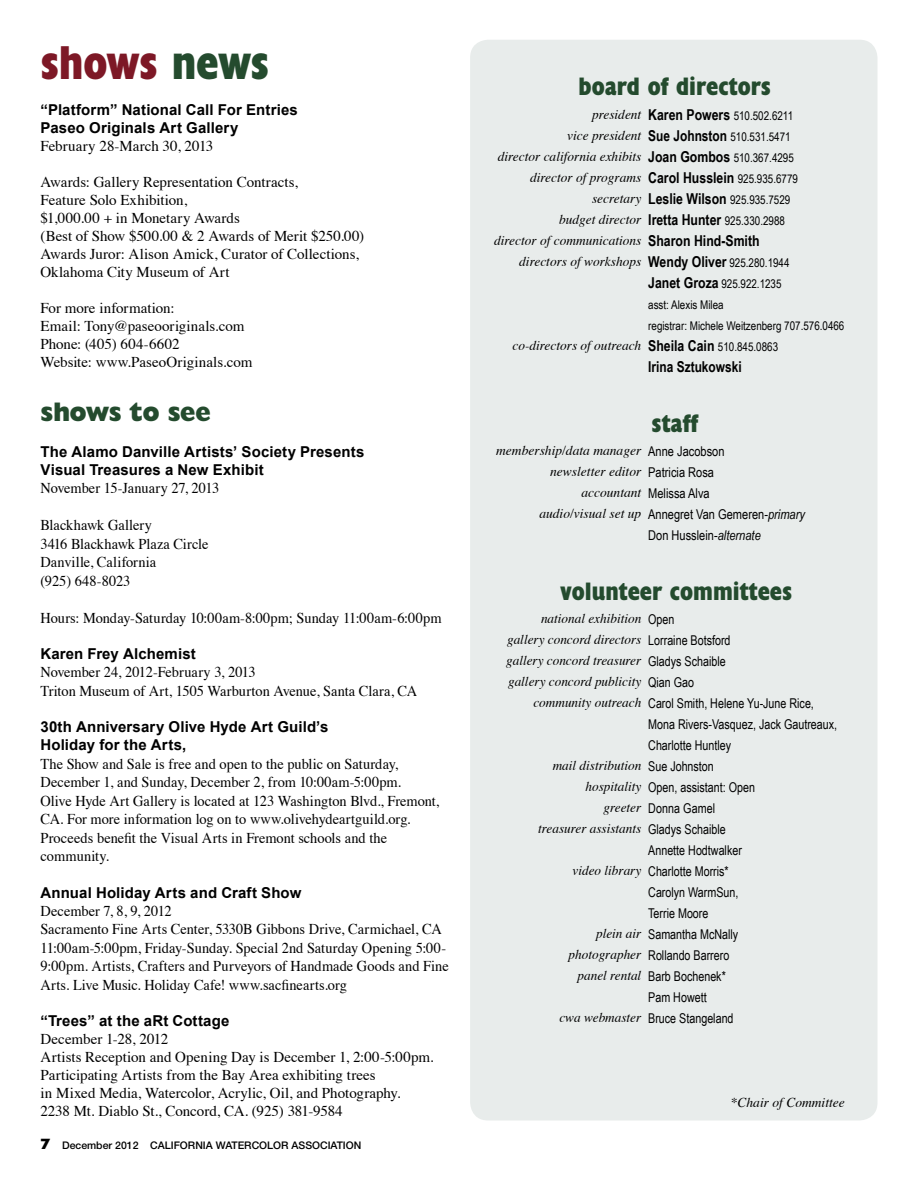
<style>
.page{position:relative;width:918px;height:1188px;background:#fff}
.page>*{position:absolute;margin:0;border:0;box-sizing:border-box;transform-origin:0 0}
.t1{font:700 condensed 48px "Humanist 521 BT Xtra";letter-spacing:-.01em;color:#7d1826}
.t2{font:800 27px "Humanist 521 BT";letter-spacing:-.01em;color:#244b2e;scale:.95 1}
.t3{font:700 condensed 25.5px "Humanist 521 BT Xtra";color:#244b2e}
.t4{font:15px/18.5px "Times";color:#000;scale:.96 1}
.t5{font:15px/18px "Times";color:#000}
.t6{font:700 15px/18px "Arial";letter-spacing:.01em;color:#000}
.t7{font:700 15px/21px "Arial Narrow";color:#000}
.t8{font:italic 13.5px/21px "Times";color:#000;text-align:right}
.t9{font:13.5px/21px "Arial Narrow";color:#000}
.t10{font:12px/21px "Arial Narrow";color:#000}
.t11{font:500 10.5px "Helvetica Neue";color:#000}
.s1{color:#244b2e}
.s2{font-family:"Humanist 521 BT";font-weight:800;font-size:15px}
.s3{font-weight:700;font-size:15px}
.s4{font-weight:400;font-size:12px}
.s5{font-style:italic}
</style>
<div class="page">
<div style="left:470px;top:40px;width:408px;height:1080px;background:#e8eceb;border-radius:18px"></div>
<h1 class="t1" style="left:40px;top:33px;width:230px">shows <span class="s1">news</span></h1>
<p class="t6" style="left:40px;top:101px;width:259px">“Platform” National Call For Entries<br>Paseo Originals Art Gallery</p>
<p class="t5" style="left:40px;top:136px;width:174px">February 28-March 30, 2013</p>
<p class="t5" style="left:40px;top:172px;width:325px">Awards: Gallery Representation Contracts,<br>Feature Solo Exhibition,<br>$1,000.00 + in Monetary Awards<br>(Best of Show $500.00 &amp; 2 Awards of Merit $250.00)<br>Awards Juror: Alison Amick, Curator of Collections, Oklahoma City Museum of Art</p>
<p class="t5" style="left:40px;top:298px;width:214px">For more information:<br>Email: Tony@paseooriginals.com<br>Phone: (405) 604-6602<br>Website: www.PaseoOriginals.com</p>
<h2 class="t2" style="left:40px;top:395px;width:181px">shows to see</h2>
<p class="t6" style="left:40px;top:443px;width:325px">The Alamo Danville Artists’ Society Presents<br>Visual Treasures a New Exhibit</p>
<p class="t4" style="left:40px;top:478px;width:188px">November 15-January 27, 2013</p>
<p class="t4" style="left:40px;top:515px;width:176px">Blackhawk Gallery<br>3416 Blackhawk Plaza Circle<br>Danville, California<br>(925) 648-8023</p>
<p class="t4" style="left:40px;top:607px;width:419px">Hours: Monday-Saturday 10:00am-8:00pm; Sunday 11:00am-6:00pm</p>
<p class="t6" style="left:40px;top:645px;width:157px">Karen Frey Alchemist</p>
<p class="t4" style="left:40px;top:662px;width:394px">November 24, 2012-February 3, 2013<br>Triton Museum of Art, 1505 Warburton Avenue, Santa Clara, CA</p>
<p class="t6" style="left:40px;top:719px;width:289px">30th Anniversary Olive Hyde Art Guild’s<br>Holiday for the Arts,</p>
<p class="t4" style="left:40px;top:753px;width:417px">The Show and Sale is free and open to the public on Saturday, December 1, and Sunday, December 2, from 10:00am-5:00pm.<br>Olive Hyde Art Gallery is located at 123 Washington Blvd., Fremont, CA. For more information log on to www.olivehydeartguild.org.<br>Proceeds benefit the Visual Arts in Fremont schools and the community.</p>
<p class="t6" style="left:40px;top:884px;width:262px">Annual Holiday Arts and Craft Show</p>
<p class="t4" style="left:40px;top:900px;width:427px">December 7, 8, 9, 2012<br>Sacramento Fine Arts Center, 5330B Gibbons Drive, Carmichael, CA 11:00am-5:00pm, Friday-Sunday. Special 2nd Saturday Opening 5:00- 9:00pm. Artists, Crafters and Purveyors of Handmade Goods and Fine Arts. Live Music. Holiday Cafe! www.sacfinearts.org</p>
<p class="t6" style="left:40px;top:1012px;width:190px">“Trees” at the aRt Cottage</p>
<p class="t5" style="left:40px;top:1029px;width:395px">December 1-28, 2012<br>Artists Reception and Opening Day is December 1, 2:00-5:00pm.<br>Participating Artists from the Bay Area exhibiting trees<br>in Mixed Media, Watercolor, Acrylic, Oil, and Photography.<br>2238 Mt. Diablo St., Concord, CA. (925) 381-9584</p>
<p class="t11" style="left:40px;top:1139px;width:322px"><span class="s2">7</span> December 2012 CALIFORNIA WATERCOLOR ASSOCIATION</p>
<h3 class="t3" style="left:579px;top:70px;width:194px">board of directors</h3>
<p class="t8" style="left:494px;top:103px;width:149px">president<br>vice president<br>director california exhibits director of programs secretary<br>budget director<br>director of communications directors of workshops</p>
<p class="t10" style="left:648px;top:105px;width:147px"><span class="s3">Karen Powers</span> 510.502.6211<br><span class="s3">Sue Johnston</span> 510.531.5471<br><span class="s3">Joan Gombos</span> 510.367.4295</p>
<p class="t7" style="left:648px;top:166px;width:151px">Carol Husslein <span class="s4">925.935.6779<br></span>Leslie Wilson <span class="s4">925.935.7529<br></span>Iretta Hunter <span class="s4">925.330.2988<br></span>Sharon Hind-Smith</p>
<p class="t10" style="left:648px;top:252px;width:198px"><span class="s3">Wendy Oliver</span> 925.280.1944<br><span class="s3">Janet Groza</span> 925.922.1235<br>asst: Alexis Milea<br>registrar: Michele Weitzenberg 707.576.0466<br><span class="s3">Sheila Cain</span> 510.845.0863</p>
<p class="t7" style="left:648px;top:355px;width:95px">Irina Sztukowski</p>
<p class="t8" style="left:512px;top:334px;width:130px">co-directors of outreach</p>
<h3 class="t3" style="left:652px;top:408px;width:48px">staff</h3>
<p class="t8" style="left:496px;top:439px;width:147px">membership/data manager newsletter editor accountant<br>audio/visual set up</p>
<p class="t9" style="left:648px;top:440px;width:158px">Anne Jacobson<br>Patricia Rosa<br>Melissa Alva<br>Annegret Van Gemeren-<span class="s5">primary<br></span>Don Husslein-<span class="s5">alternate</span></p>
<h3 class="t3" style="left:561px;top:576px;width:233px">volunteer committees</h3>
<p class="t8" style="left:506px;top:607px;width:137px">national exhibition gallery concord directors gallery concord treasurer gallery concord publicity community outreach</p>
<p class="t9" style="left:648px;top:608px;width:191px">Open<br>Lorraine Botsford<br>Gladys Schaible<br>Qian Gao<br>Carol Smith, Helene Yu-June Rice,<br>Mona Rivers-Vasquez, Jack Gautreaux,<br>Charlotte Huntley<br>Sue Johnston<br>Open, assistant: Open<br>Donna Gamel<br>Gladys Schaible<br>Annette Hodtwalker<br>Charlotte Morris*<br>Carolyn WarmSun,<br>Terrie Moore<br>Samantha McNally<br>Rollando Barrero<br>Barb Bochenek*<br>Pam Howett<br>Bruce Stangeland</p>
<p class="t8" style="left:538px;top:754px;width:105px">mail distribution hospitality<br>greeter<br>treasurer assistants</p>
<p class="t8" style="left:573px;top:859px;width:70px">video library</p>
<p class="t8" style="left:569px;top:922px;width:74px">plein air photographer panel rental</p>
<p class="t8" style="left:559px;top:1006px;width:83px">cwa webmaster</p>
<p class="t8" style="left:731px;top:1092px;width:116px">*Chair of Committee</p>
</div>
